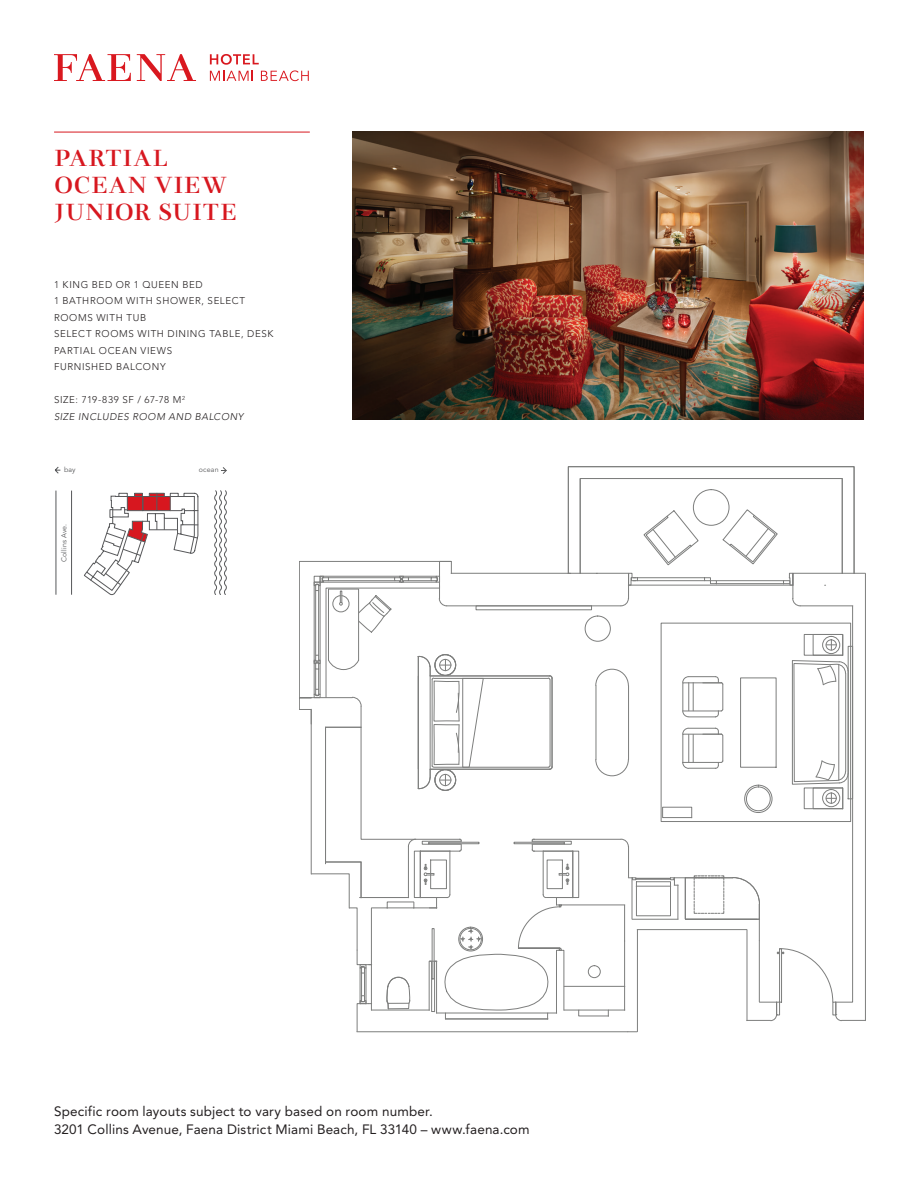
<style>
.page{position:relative;width:918px;height:1188px;background:#fff}
.page>*{position:absolute;margin:0;border:0;box-sizing:border-box;transform-origin:0 0}
.t1{font:22.5px/27px "Faena";letter-spacing:.055em;color:#d7171f}
.t2{font:13.5px/18px "Avenir LT Std";letter-spacing:.01em;color:#231f20}
.t3{font:300 9.75px/16.5px "Avenir LT Std";letter-spacing:.07em;color:#231f20}
.t4{font:italic 300 9.75px/16.5px "Avenir LT Std";letter-spacing:.055em;color:#231f20}
.t5{font:7.05px "Avenir LT Std";letter-spacing:.02em;color:#57585a}
.s1{font-style:normal}
</style>
<div class="page">
<svg style="left:54px;top:54px;width:77px;height:27px"></svg>
<svg style="left:137px;top:54px;width:59px;height:27px"></svg>
<svg style="left:210px;top:54px;width:99px;height:27px"></svg>
<hr style="left:54px;top:132px;width:256px;height:1px;background:#d7171f">
<svg style="left:221px;top:467px;width:6px;height:7px"></svg>
<hr style="left:71px;top:491px;width:1px;height:104px;background:#57585a">
<hr style="left:56px;top:491px;width:1px;height:104px;background:#57585a">
<svg style="left:214px;top:490px;width:13px;height:105px"></svg>
<svg style="left:55px;top:466px;width:6px;height:8px"></svg>
<svg style="left:84px;top:493px;width:114px;height:102px"></svg>
<img style="left:352px;top:132px;width:512px;height:288px">
<div style="left:568px;top:466px;width:286px;height:108px;border:1px solid #7d7e7d"></div>
<div style="left:580px;top:478px;width:262px;height:96px;border:1px solid #7d7e7d"></div>
<div style="left:693px;top:489px;width:36px;height:37px;border:1px solid #7d7e7d;border-radius:50%"></div>
<svg style="left:299px;top:509px;width:567px;height:524px"></svg>
<h1 class="t1" style="left:54px;top:145px;width:184px">PARTIAL<br>OCEAN VIEW<br>JUNIOR SUITE</h1>
<p class="t3" style="left:54px;top:276px;width:221px">1 KING BED OR 1 QUEEN BED<br>1 BATHROOM WITH SHOWER, SELECT<br>ROOMS WITH TUB<br>SELECT ROOMS WITH DINING TABLE, DESK<br>PARTIAL OCEAN VIEWS<br>FURNISHED BALCONY</p>
<p class="t4" style="left:54px;top:392px;width:191px"><span class="s1">SIZE: 719-839 SF / 67-78 M</span><sup>2<br></sup>SIZE INCLUDES ROOM AND BALCONY</p>
<p class="t5" style="left:64px;top:466px;width:13px">bay</p>
<p class="t5" style="left:199px;top:466px;width:21px">ocean</p>
<p class="t5" style="left:60px;top:562px;width:40px;rotate:-90deg">Collins Ave.</p>
<h2 class="t2" style="left:54px;top:1102px;width:477px">Specific room layouts subject to vary based on room number.<br>3201 Collins Avenue, Faena District Miami Beach, FL 33140 – www.faena.com</h2>
</div>
